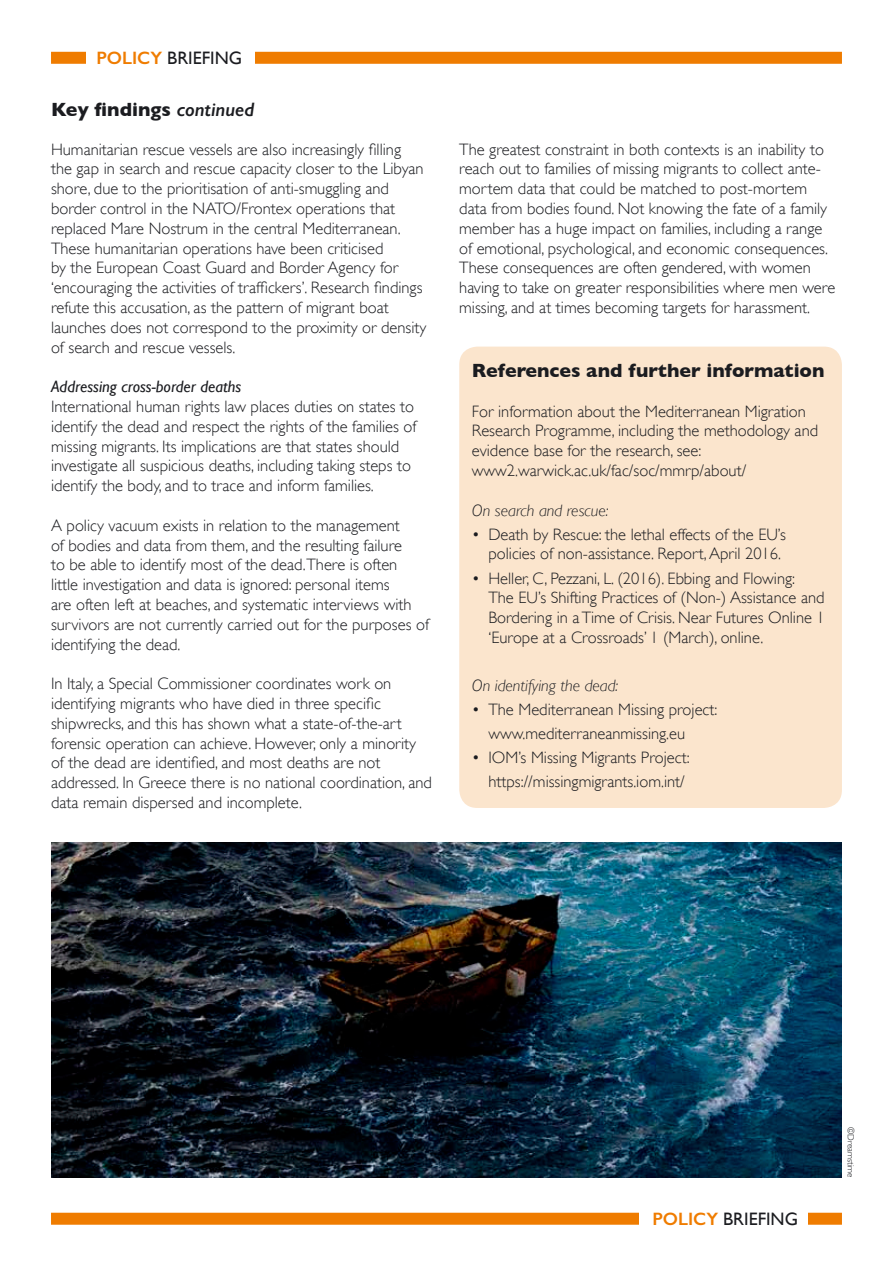
<style>
.page{position:relative;width:893px;height:1263px;background:#fff}
.page>*{position:absolute;margin:0;border:0;box-sizing:border-box;transform-origin:0 0}
.t1{font:700 19.5px "Gill Sans";color:#1b1c20}
.t2{font:18px "Gill Sans";color:#1b1c20}
.t3{font:300 16.5px/19.8px "Gill Sans";color:#1b1c20}
.t4{font:italic 300 16.5px "Gill Sans";color:#1b1c20}
.t5{font:italic 16.5px "Gill Sans";color:#1b1c20}
.t6{font:300 9px "Gill Sans";color:#1b1c20}
.s1{font-weight:600;color:#ef7c00}
.s2{font-weight:600;font-style:italic}
</style>
<div class="page">
<div style="left:51px;top:1213px;width:791px;height:12px;background:#ef7c00"></div>
<div style="left:639px;top:1205px;width:169px;height:32px;background:#fff"></div>
<div style="left:51px;top:52px;width:791px;height:12px;background:#ef7c00"></div>
<div style="left:86px;top:45px;width:169px;height:32px;background:#fff"></div>
<div style="left:459px;top:347px;width:383px;height:461px;background:#fbe5cd;border-radius:18px"></div>
<img style="left:51px;top:842px;width:791px;height:336px">
<p class="t2" style="left:96px;top:47px;width:147px"><span class="s1">POLICY</span> BRIEFING</p>
<p class="t1" style="left:51px;top:98px;width:205px">Key findings <span class="s2">continued</span></p>
<p class="t3" style="left:51px;top:138px;width:377px">Humanitarian rescue vessels are also increasingly filling<br>the gap in search and rescue capacity closer to the Libyan shore, due to the prioritisation of anti-smuggling and border control in the NATO/Frontex operations that replaced Mare Nostrum in the central Mediterranean.<br>These humanitarian operations have been criticised<br>by the European Coast Guard and Border Agency for ‘encouraging the activities of traffickers’. Research findings refute this accusation, as the pattern of migrant boat launches does not correspond to the proximity or density of search and rescue vessels.</p>
<p class="t5" style="left:51px;top:377px;width:192px">Addressing cross-border deaths</p>
<p class="t3" style="left:51px;top:396px;width:367px">International human rights law places duties on states to identify the dead and respect the rights of the families of missing migrants. Its implications are that states should investigate all suspicious deaths, including taking steps to identify the body, and to trace and inform families.</p>
<p class="t3" style="left:51px;top:515px;width:379px">A policy vacuum exists in relation to the management<br>of bodies and data from them, and the resulting failure<br>to be able to identify most of the dead.There is often<br>little investigation and data is ignored: personal items<br>are often left at beaches, and systematic interviews with survivors are not currently carried out for the purposes of identifying the dead.</p>
<p class="t3" style="left:51px;top:673px;width:382px">In Italy, a Special Commissioner coordinates work on identifying migrants who have died in three specific shipwrecks, and this has shown what a state-of-the-art forensic operation can achieve. However, only a minority of the dead are identified, and most deaths are not addressed. In Greece there is no national coordination, and data remain dispersed and incomplete.</p>
<p class="t3" style="left:459px;top:138px;width:377px">The greatest constraint in both contexts is an inability to reach out to families of missing migrants to collect ante&shy;mortem data that could be matched to post-mortem data from bodies found. Not knowing the fate of a family member has a huge impact on families, including a range of emotional, psychological, and economic consequences.<br>These consequences are often gendered, with women having to take on greater responsibilities where men were missing, and at times becoming targets for harassment.</p>
<p class="t1" style="left:472px;top:359px;width:354px">References and further information</p>
<p class="t3" style="left:472px;top:400px;width:348px">For information about the Mediterranean Migration<br>Research Programme, including the methodology and evidence base for the research, see:</p>
<p class="t3" style="left:472px;top:460px;width:276px">www2.warwick.ac.uk/fac/soc/mmrp/about/</p>
<p class="t4" style="left:472px;top:501px;width:138px">On search and rescue:</p>
<p class="t3" style="left:488px;top:524px;width:299px;text-indent:-16px">• Death by Rescue: the lethal effects of the EU’s policies of non-assistance. Report, April 2016.</p>
<p class="t3" style="left:488px;top:567px;width:338px;text-indent:-16px">• Heller, C, Pezzani, L. (2016). Ebbing and Flowing:<br>The EU’s Shifting Practices of (Non-) Assistance and Bordering in a Time of Crisis. Near Futures Online 1 ‘Europe at a Crossroads’ 1 (March), online.</p>
<p class="t4" style="left:472px;top:676px;width:148px">On identifying the dead:</p>
<p class="t3" style="left:472px;top:699px;width:247px">• The Mediterranean Missing project:</p>
<p class="t3" style="left:488px;top:723px;width:198px">www.mediterraneanmissing.eu</p>
<p class="t3" style="left:472px;top:747px;width:219px">• IOM’s Missing Migrants Project:</p>
<p class="t3" style="left:488px;top:771px;width:198px">https://missingmigrants.iom.int/</p>
<p class="t2" style="left:652px;top:1208px;width:147px"><span class="s1">POLICY</span> BRIEFING</p>
<p class="t6" style="left:858px;top:1127px;width:52px;rotate:90deg">©Dreamstime</p>
</div>
